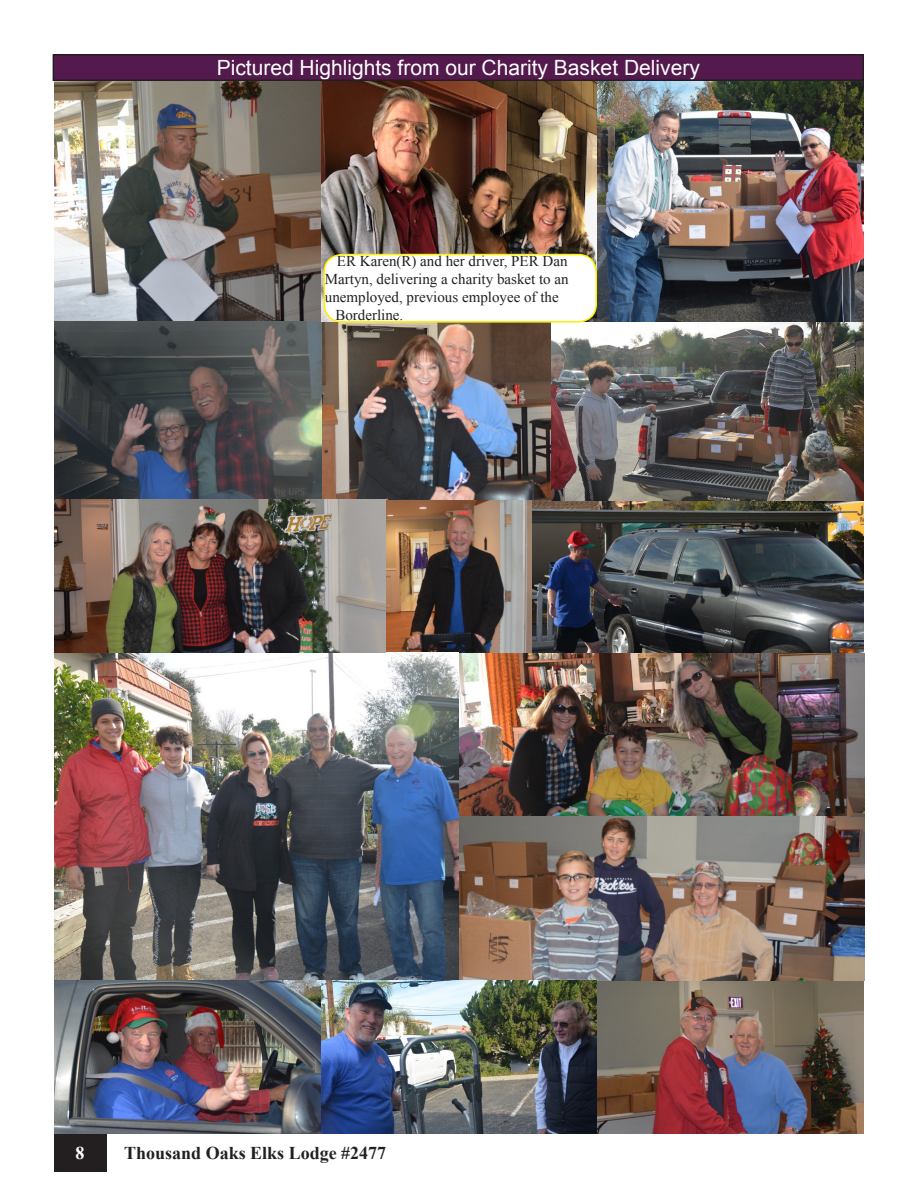
<style>
.page{position:relative;width:918px;height:1188px;background:#fff}
.page>*{position:absolute;margin:0;border:0;box-sizing:border-box;transform-origin:0 0}
.t1{font:21px "Arial";color:#fff}
.t2{font:700 18px "Times New Roman";color:#231f20}
.t3{font:700 18px "Times New Roman";color:#fff}
.t4{font:15px "Times New Roman";color:#231f20}
</style>
<div class="page">
<div style="left:54px;top:1134px;width:52px;height:38px;background:#231f20"></div>
<img style="left:321px;top:322px;width:230px;height:178px">
<img style="left:54px;top:500px;width:810px;height:634px">
<img style="left:54px;top:81px;width:267px;height:419px">
<img style="left:551px;top:322px;width:313px;height:178px">
<img style="left:321px;top:81px;width:543px;height:241px">
<div style="left:53px;top:55px;width:810px;height:25px;background:#54194d"></div>
<div style="left:53px;top:54px;width:811px;height:27px;border:2px solid #231f20"></div>
<div style="left:324px;top:255px;width:272px;height:67px;background:#fff;border-radius:18px"></div>
<div style="left:323px;top:254px;width:274px;height:69px;border:2px solid #fff101;border-radius:18px"></div>
<h1 class="t1" style="left:217px;top:54px;width:485px">Pictured Highlights from our Charity Basket Delivery</h1>
<p class="t4" style="left:337px;top:251px;width:232px">ER Karen(R) and her driver, PER Dan</p>
<p class="t4" style="left:325px;top:269px;width:245px">Martyn, delivering a charity basket to an</p>
<p class="t4" style="left:325px;top:287px;width:235px">unemployed, previous employee of the</p>
<p class="t4" style="left:335px;top:305px;width:69px">Borderline.</p>
<p class="t3" style="left:76px;top:1141px;width:10px">8</p>
<p class="t2" style="left:124px;top:1141px;width:264px">Thousand Oaks Elks Lodge #2477</p>
</div>
